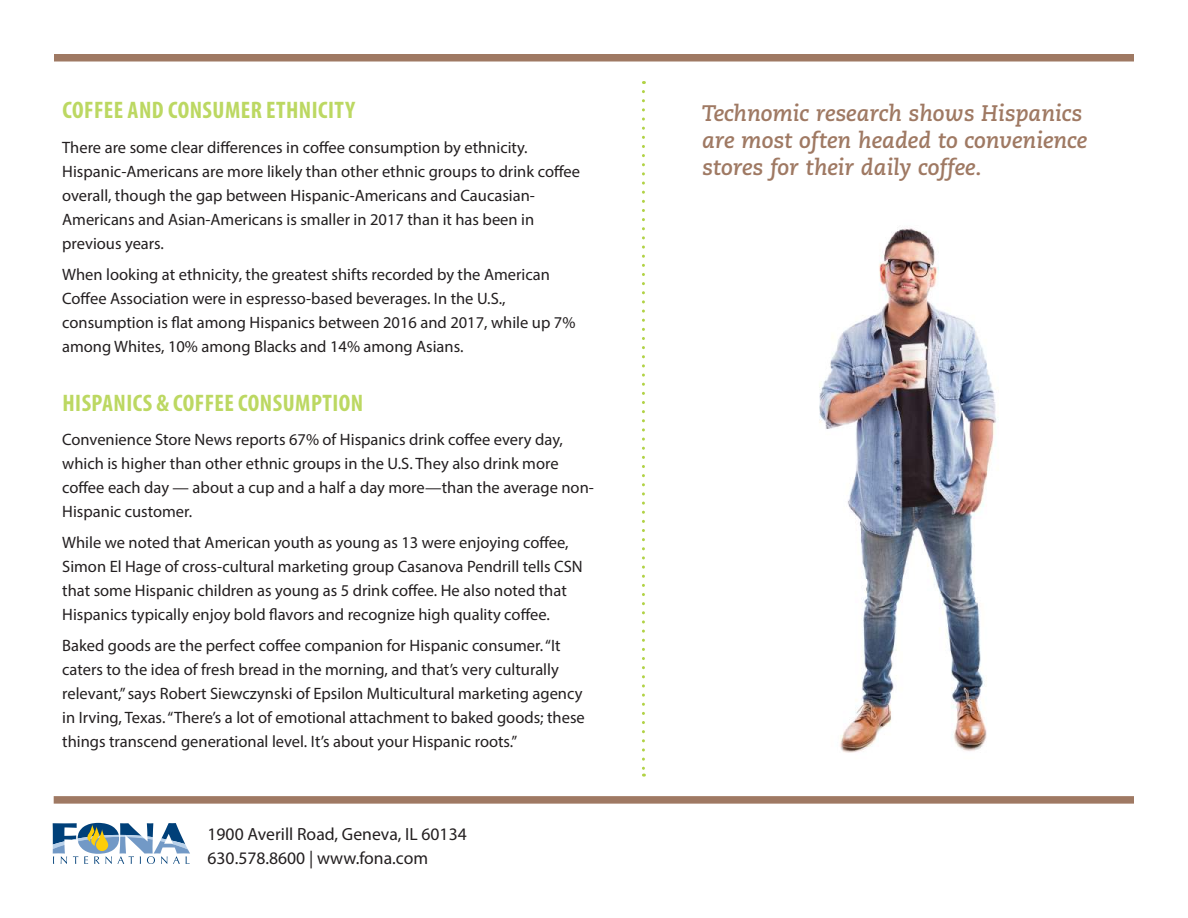
<style>
.page{position:relative;width:1188px;height:918px;background:#fff}
.page>*{position:absolute;margin:0;border:0;box-sizing:border-box;transform-origin:0 0}
.t1{font:700 condensed 24px "Myriad Pro";letter-spacing:.02em;color:#bcd862}
.t2{font:italic 700 22.5px/27px "Caecilia LT Std";color:#9f7963}
.t3{font:17.7px/24.3px "Myriad Pro";color:#231f20}
.t4{font:16.5px/24px "Myriad Pro";color:#231f20}
</style>
<div class="page">
<div style="left:54px;top:54px;width:1080px;height:8px;background:#9f7963"></div>
<div style="left:54px;top:796px;width:1080px;height:8px;background:#9f7963"></div>
<svg style="left:53px;top:823px;width:137px;height:41px"></svg>
<svg style="left:642px;top:92px;width:3px;height:685px"></svg>
<img style="left:819px;top:228px;width:179px;height:525px">
<h1 class="t1" style="left:62px;top:95px;width:294px">COFFEE AND CONSUMER ETHNICITY</h1>
<p class="t4" style="left:62px;top:135px;width:519px">There are some clear differences in coffee consumption by ethnicity.<br>Hispanic-Americans are more likely than other ethnic groups to drink coffee overall, though the gap between Hispanic-Americans and Caucasian-Americans and Asian-Americans is smaller in 2017 than it has been in previous years.</p>
<p class="t4" style="left:62px;top:262px;width:515px">When looking at ethnicity, the greatest shifts recorded by the American Coffee Association were in espresso-based beverages. In the U.S., consumption is flat among Hispanics between 2016 and 2017, while up 7% among Whites, 10% among Blacks and 14% among Asians.</p>
<h1 class="t1" style="left:62px;top:388px;width:302px">HISPANICS &amp; COFFEE CONSUMPTION</h1>
<p class="t4" style="left:62px;top:428px;width:533px">Convenience Store News reports 67% of Hispanics drink coffee every day, which is higher than other ethnic groups in the U.S. They also drink more coffee each day — about a cup and a half a day more—than the average non-Hispanic customer.</p>
<p class="t4" style="left:62px;top:530px;width:522px">While we noted that American youth as young as 13 were enjoying coffee, Simon El Hage of cross-cultural marketing group Casanova Pendrill tells CSN that some Hispanic children as young as 5 drink coffee. He also noted that Hispanics typically enjoy bold flavors and recognize high quality coffee.</p>
<p class="t4" style="left:62px;top:633px;width:524px">Baked goods are the perfect coffee companion for Hispanic consumer. “It caters to the idea of fresh bread in the morning, and that’s very culturally relevant,” says Robert Siewczynski of Epsilon Multicultural marketing agency in Irving, Texas. “There’s a lot of emotional attachment to baked goods; these things transcend generational level. It’s about your Hispanic roots.”</p>
<p class="t3" style="left:208px;top:821px;width:261px">1900 Averill Road, Geneva, IL 60134<br>630.578.8600 | www.fona.com</p>
<h2 class="t2" style="left:702px;top:100px;width:387px">Technomic research shows Hispanics are most often headed to convenience stores for their daily coffee.</h2>
</div>
